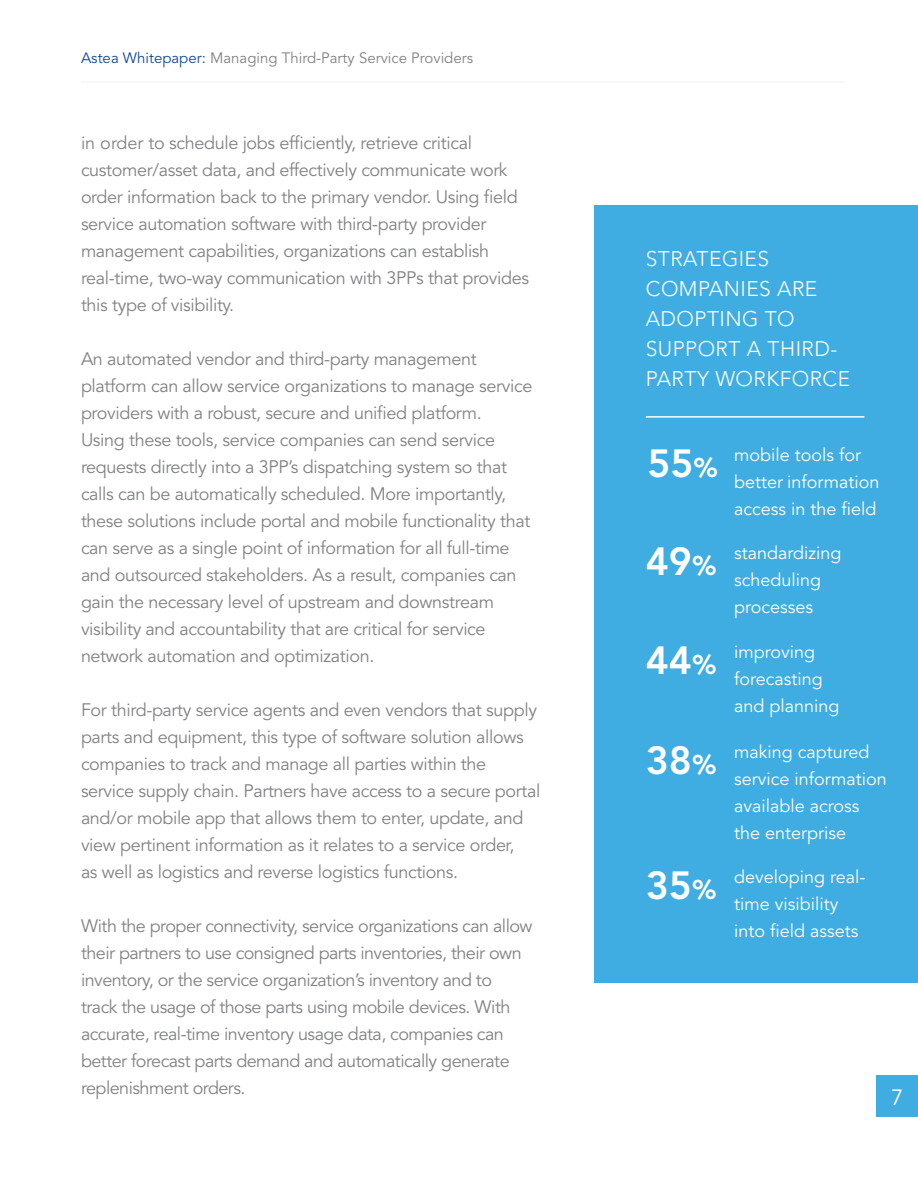
<style>
.page{position:relative;width:918px;height:1188px;background:#fff}
.page>*{position:absolute;margin:0;border:0;box-sizing:border-box;transform-origin:0 0}
.INTRO{font:800 39px "Avenir";color:#fff}
.t1{font:22.05px "Avenir";color:#fff}
._3_Halfheading{font:300 21px/30px "Avenir";letter-spacing:.02em;color:#fff}
._4_Body{font:18px/27px "Avenir";letter-spacing:-.02em;color:#808285}
._4_Body-2{font:18px/27px "Avenir";color:#fff}
.t2{font:15px "Avenir";color:#808285}
.s1{color:#154897}
.s2{font-size:27px}
</style>
<div class="page">
<div style="left:877px;top:1076px;width:41px;height:41px;background:#40ade2"></div>
<hr style="left:81px;top:81px;width:764px;height:2px;background:#f2f3f4">
<div style="left:594px;top:205px;width:324px;height:778px;background:#40ade2"></div>
<hr style="left:646px;top:416px;width:218px;height:2px;background:#fff">
<p class="t2" style="left:81px;top:49px;width:394px"><span class="s1">Astea Whitepaper:</span> Managing Third-Party Service Providers</p>
<p class="_4_Body" style="left:81px;top:130px;width:450px">in order to schedule jobs efficiently, retrieve critical customer/asset data, and effectively communicate work order information back to the primary vendor. Using field service automation software with third-party provider management capabilities, organizations can establish real-time, two-way communication with 3PPs that provides this type of visibility.</p>
<p class="_4_Body" style="left:81px;top:346px;width:453px">An automated vendor and third-party management platform can allow service organizations to manage service providers with a robust, secure and unified platform.<br>Using these tools, service companies can send service requests directly into a 3PP’s dispatching system so that calls can be automatically scheduled. More importantly, these solutions include portal and mobile functionality that can serve as a single point of information for all full-time and outsourced stakeholders. As a result, companies can gain the necessary level of upstream and downstream visibility and accountability that are critical for service network automation and optimization.</p>
<p class="_4_Body" style="left:81px;top:697px;width:461px">For third-party service agents and even vendors that supply parts and equipment, this type of software solution allows companies to track and manage all parties within the service supply chain. Partners have access to a secure portal and/or mobile app that allows them to enter, update, and view pertinent information as it relates to a service order,<br>as well as logistics and reverse logistics functions.</p>
<p class="_4_Body" style="left:81px;top:913px;width:453px">With the proper connectivity, service organizations can allow their partners to use consigned parts inventories, their own inventory, or the service organization’s inventory and to track the usage of those parts using mobile devices. With accurate, real-time inventory usage data, companies can better forecast parts demand and automatically generate replenishment orders.</p>
<p class="_3_Halfheading" style="left:646px;top:244px;width:206px">STRATEGIES<br>COMPANIES ARE<br>ADOPTING TO<br>SUPPORT A THIRD-<br>PARTY WORKFORCE</p>
<p class="INTRO" style="left:647px;top:440px;width:72px">55<span class="s2">%</span></p>
<p class="INTRO" style="left:646px;top:539px;width:72px">49<span class="s2">%</span></p>
<p class="INTRO" style="left:646px;top:637px;width:72px">44<span class="s2">%</span></p>
<p class="INTRO" style="left:646px;top:737px;width:72px">38<span class="s2">%</span></p>
<p class="INTRO" style="left:646px;top:863px;width:72px">35<span class="s2">%</span></p>
<p class="_4_Body-2" style="left:734px;top:442px;width:147px">mobile tools for better information access in the field</p>
<p class="_4_Body-2" style="left:734px;top:540px;width:109px">standardizing scheduling processes</p>
<p class="_4_Body-2" style="left:734px;top:639px;width:107px">improving forecasting and planning</p>
<p class="_4_Body-2" style="left:734px;top:739px;width:154px">making captured service information available across the enterprise</p>
<p class="_4_Body-2" style="left:734px;top:864px;width:133px">developing real&shy;time visibility into field assets</p>
<p class="t1" style="left:891px;top:1084px;width:14px">7</p>
</div>
